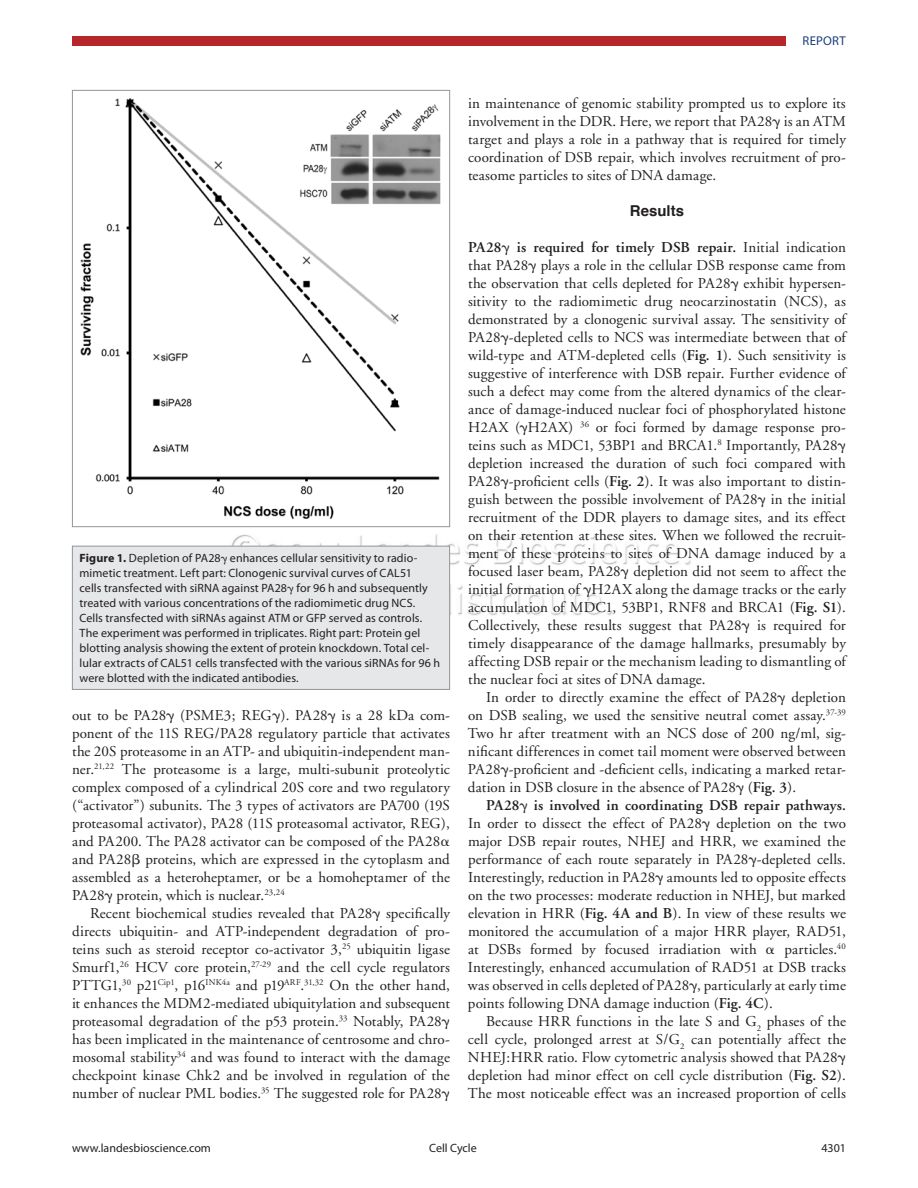
<style>
.page{position:relative;width:918px;height:1188px;background:#fff}
.page>*{position:absolute;margin:0;border:0;box-sizing:border-box;transform-origin:0 0}
.t1{font:15px/18px "Adobe Garamond";letter-spacing:.005em;color:#231f20;text-align:justify}
.t2{font:700 15px "Helvetica";color:#231f20}
.t3{font:12.75px "Myriad Pro";letter-spacing:.02em;color:#193f7c}
.t4{font:12px/15px "Myriad Pro";letter-spacing:.01em;color:#231f20}
.s1{font-weight:700}
.s2{font-family:"Universal Std Greekw Math Pi"}
.s3{font-weight:600}
</style>
<div class="page">
<img style="left:161px;top:208px;width:530px;height:482px">
<div style="left:72px;top:36px;width:713px;height:10px;background:#b7262b"></div>
<img style="left:80px;top:98px;width:368px;height:427px">
<div style="left:72px;top:546px;width:378px;height:143px;background:#e6e7e9"></div>
<div style="left:72px;top:546px;width:378px;height:144px;border:1px solid #939598"></div>
<p class="t3" style="left:803px;top:33px;width:45px">Report</p>
<p class="t4" style="left:80px;top:551px;width:362px"><span class="s1">Figure 1.</span> Depletion of PA28<span class="s2">γ</span> enhances cellular sensitivity to radio&shy;mimetic treatment. Left part: Clonogenic survival curves of CAL51<br>cells transfected with siRNA against PA28<span class="s2">γ</span> for 96 h and subsequently treated with various concentrations of the radiomimetic drug NCS.<br>Cells transfected with siRNAs against ATM or GFP served as controls.<br>The experiment was performed in triplicates. Right part: Protein gel blotting analysis showing the extent of protein knockdown. Total cel&shy;lular extracts of CAL51 cells transfected with the various siRNAs for 96 h were blotted with the indicated antibodies.</p>
<p class="t1" style="left:72px;top:707px;width:379px">out to be PA28<span class="s2">γ</span> (PSME3; REG<span class="s2">γ</span>). PA28<span class="s2">γ</span> is a 28 kDa com&shy;ponent of the 11S REG/PA28 regulatory particle that activates the 20S proteasome in an ATP- and ubiquitin-independent man&shy;ner.<sup>21,22</sup> The proteasome is a large, multi-subunit proteolytic complex composed of a cylindrical 20S core and two regulatory (“activator”) subunits. The 3 types of activators are PA700 (19S proteasomal activator), PA28 (11S proteasomal activator, REG), and PA200. The PA28 activator can be composed of the PA28<span class="s2">α </span>and PA28<span class="s2">β</span> proteins, which are expressed in the cytoplasm and assembled as a heteroheptamer, or be a homoheptamer of the PA28<span class="s2">γ</span> protein, which is nuclear.<sup>23,24</sup></p>
<p class="t1" style="left:72px;top:905px;width:379px;text-indent:18px">Recent biochemical studies revealed that PA28<span class="s2">γ</span> specifically directs ubiquitin- and ATP-independent degradation of pro&shy;teins such as steroid receptor co-activator 3,<sup>25</sup> ubiquitin ligase Smurf1,<sup>26</sup> HCV core protein,<sup>27-29</sup> and the cell cycle regulators PTTG1,<sup>30</sup> p21<sup>Cip1</sup>, p16<sup>INK4a</sup> and p19<sup>ARF</sup>.<sup>31,32</sup> On the other hand, it enhances the MDM2-mediated ubiquitylation and subsequent proteasomal degradation of the p53 protein.<sup>33</sup> Notably, PA28<span class="s2">γ </span>has been implicated in the maintenance of centrosome and chro&shy;mosomal stability<sup>34</sup> and was found to interact with the damage checkpoint kinase Chk2 and be involved in regulation of the number of nuclear PML bodies.<sup>35</sup> The suggested role for PA28<span class="s2">γ</span></p>
<p class="t1" style="left:468px;top:95px;width:379px">in maintenance of genomic stability prompted us to explore its involvement in the DDR. Here, we report that PA28<span class="s2">γ</span> is an ATM target and plays a role in a pathway that is required for timely coordination of DSB repair, which involves recruitment of pro&shy;teasome particles to sites of DNA damage.</p>
<p class="t2" style="left:630px;top:199px;width:56px">Results</p>
<p class="t1" style="left:468px;top:239px;width:379px"><span class="s3">PA28</span><span class="s2">γ</span> <span class="s3">is required for timely DSB repair.</span> Initial indication that PA28<span class="s2">γ</span> plays a role in the cellular DSB response came from the observation that cells depleted for PA28<span class="s2">γ</span> exhibit hypersen&shy;sitivity to the radiomimetic drug neocarzinostatin (NCS), as demonstrated by a clonogenic survival assay. The sensitivity of PA28<span class="s2">γ</span>-depleted cells to NCS was intermediate between that of wild-type and ATM-depleted cells (<span class="s3">Fig. 1</span>). Such sensitivity is suggestive of interference with DSB repair. Further evidence of such a defect may come from the altered dynamics of the clear&shy;ance of damage-induced nuclear foci of phosphorylated histone H2AX (<span class="s2">γ</span>H2AX) <sup>36</sup> or foci formed by damage response pro&shy;teins such as MDC1, 53BP1 and BRCA1.<sup>8</sup> Importantly, PA28<span class="s2">γ </span>depletion increased the duration of such foci compared with PA28<span class="s2">γ</span>-proficient cells (<span class="s3">Fig. 2</span>). It was also important to distin&shy;guish between the possible involvement of PA28<span class="s2">γ</span> in the initial recruitment of the DDR players to damage sites, and its effect on their retention at these sites. When we followed the recruit&shy;ment of these proteins to sites of DNA damage induced by a focused laser beam, PA28<span class="s2">γ</span> depletion did not seem to affect the initial formation of <span class="s2">γ</span>H2AX along the damage tracks or the early accumulation of MDC1, 53BP1, RNF8 and BRCA1 (<span class="s3">Fig. S1</span>).<br>Collectively, these results suggest that PA28<span class="s2">γ</span> is required for timely disappearance of the damage hallmarks, presumably by affecting DSB repair or the mechanism leading to dismantling of the nuclear foci at sites of DNA damage.</p>
<p class="t1" style="left:468px;top:689px;width:380px;text-indent:18px">In order to directly examine the effect of PA28<span class="s2">γ</span> depletion on DSB sealing, we used the sensitive neutral comet assay.<sup>37-39<br></sup>Two hr after treatment with an NCS dose of 200 ng/ml, sig&shy;nificant differences in comet tail moment were observed between PA28<span class="s2">γ</span>-proficient and -deficient cells, indicating a marked retar&shy;dation in DSB closure in the absence of PA28<span class="s2">γ</span> (<span class="s3">Fig. 3</span>).</p>
<p class="t1" style="left:468px;top:797px;width:379px;text-indent:18px"><span class="s3">PA28</span><span class="s2">γ</span> <span class="s3">is involved in coordinating DSB repair pathways.<br></span>In order to dissect the effect of PA28<span class="s2">γ</span> depletion on the two major DSB repair routes, NHEJ and HRR, we examined the performance of each route separately in PA28<span class="s2">γ</span>-depleted cells.<br>Interestingly, reduction in PA28<span class="s2">γ</span> amounts led to opposite effects on the two processes: moderate reduction in NHEJ, but marked elevation in HRR (<span class="s3">Fig. 4A and B</span>). In view of these results we monitored the accumulation of a major HRR player, RAD51, at DSBs formed by focused irradiation with <span class="s2">α</span> particles.<sup>40<br></sup>Interestingly, enhanced accumulation of RAD51 at DSB tracks was observed in cells depleted of PA28<span class="s2">γ</span>, particularly at early time points following DNA damage induction (<span class="s3">Fig. 4C</span>).</p>
<p class="t1" style="left:468px;top:1013px;width:379px;text-indent:18px">Because HRR functions in the late S and G<sub>2</sub> phases of the cell cycle, prolonged arrest at S/G<sub>2</sub> can potentially affect the NHEJ:HRR ratio. Flow cytometric analysis showed that PA28<span class="s2">γ </span>depletion had minor effect on cell cycle distribution (<span class="s3">Fig. S2</span>).<br>The most noticeable effect was an increased proportion of cells</p>
<p class="t4" style="left:72px;top:1140px;width:140px">www.landesbioscience.com</p>
<p class="t4" style="left:429px;top:1140px;width:49px">Cell Cycle</p>
<p class="t4" style="left:821px;top:1140px;width:26px">4301</p>
</div>
